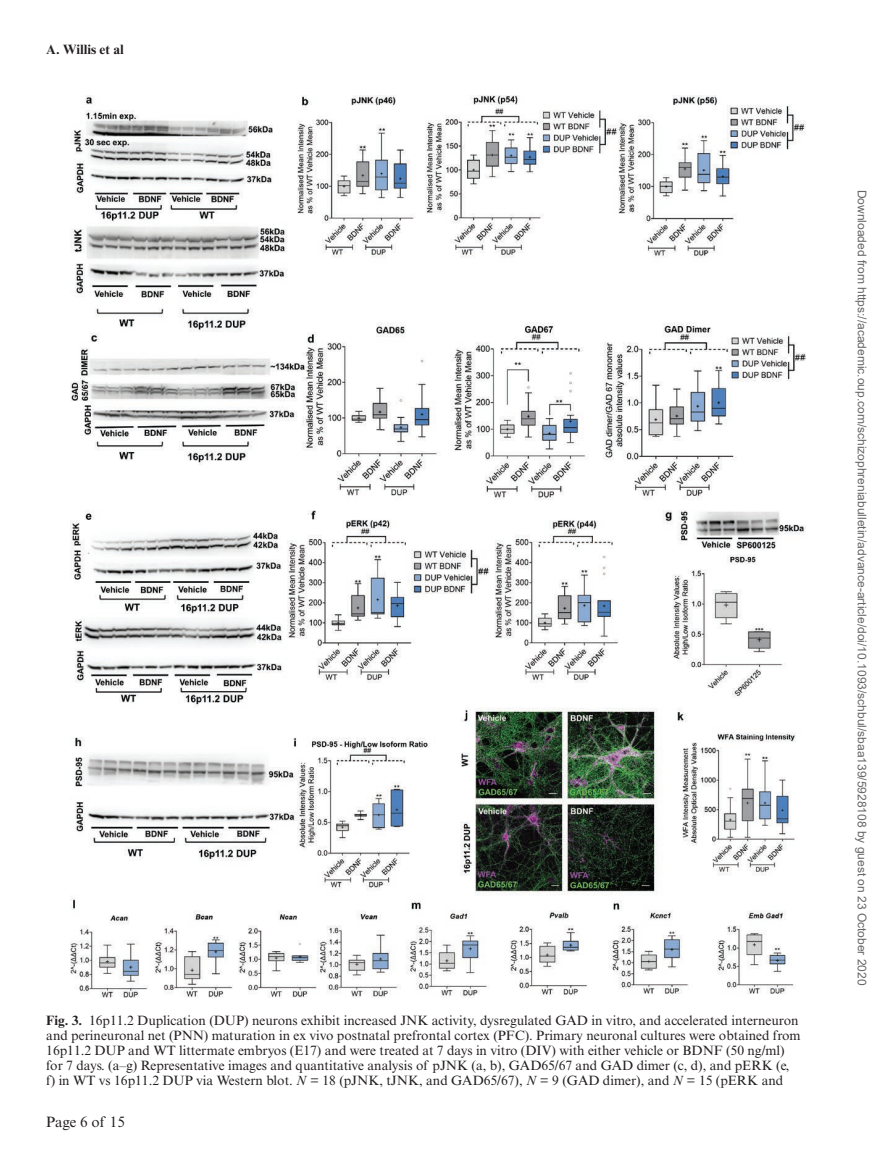
<style>
.page{position:relative;width:891px;height:1175px;background:#fff}
.page>*{position:absolute;margin:0;border:0;box-sizing:border-box;transform-origin:0 0}
.t1{font:15px "Times New Roman MT Std";color:#231f20}
.t2{font:13.5px/15px "Times New Roman MT Std";color:#231f20}
.t3{font:700 13.5px "Times New Roman MT Std";color:#231f20}
.t4{font:12px "Arial";color:#666}
.s1{font-weight:700}
.s2{font-style:italic}
</style>
<div class="page">
<img style="left:70px;top:95px;width:735px;height:902px">
<p class="t3" style="left:46px;top:41px;width:79px">A. Willis et al</p>
<p class="t2" style="left:46px;top:1012px;width:756px"><span class="s1">Fig. 3.</span> 16p11.2 Duplication (DUP) neurons exhibit increased JNK activity, dysregulated GAD in vitro, and accelerated interneuron and perineuronal net (PNN) maturation in ex vivo postnatal prefrontal cortex (PFC). Primary neuronal cultures were obtained from 16p11.2 DUP and WT littermate embryos (E17) and were treated at 7 days in vitro (DIV) with either vehicle or BDNF (50 ng/ml) for 7 days. (a–g) Representative images and quantitative analysis of pJNK (a, b), GAD65/67 and GAD dimer (c, d), and pERK (e, f) in WT vs 16p11.2 DUP via Western blot. <span class="s2">N</span> = 18 (pJNK, tJNK, and GAD65/67), <span class="s2">N</span> = 9 (GAD dimer), and <span class="s2">N</span> = 15 (pERK and</p>
<p class="t1" style="left:46px;top:1113px;width:80px">Page 6 of 15</p>
<p class="t4" style="left:866px;top:189px;width:797px;rotate:90deg">Downloaded from https://academic.oup.com/schizophreniabulletin/advance-article/doi/10.1093/schbul/sbaa139/5928108 by guest on 23 October 2020</p>
</div>
